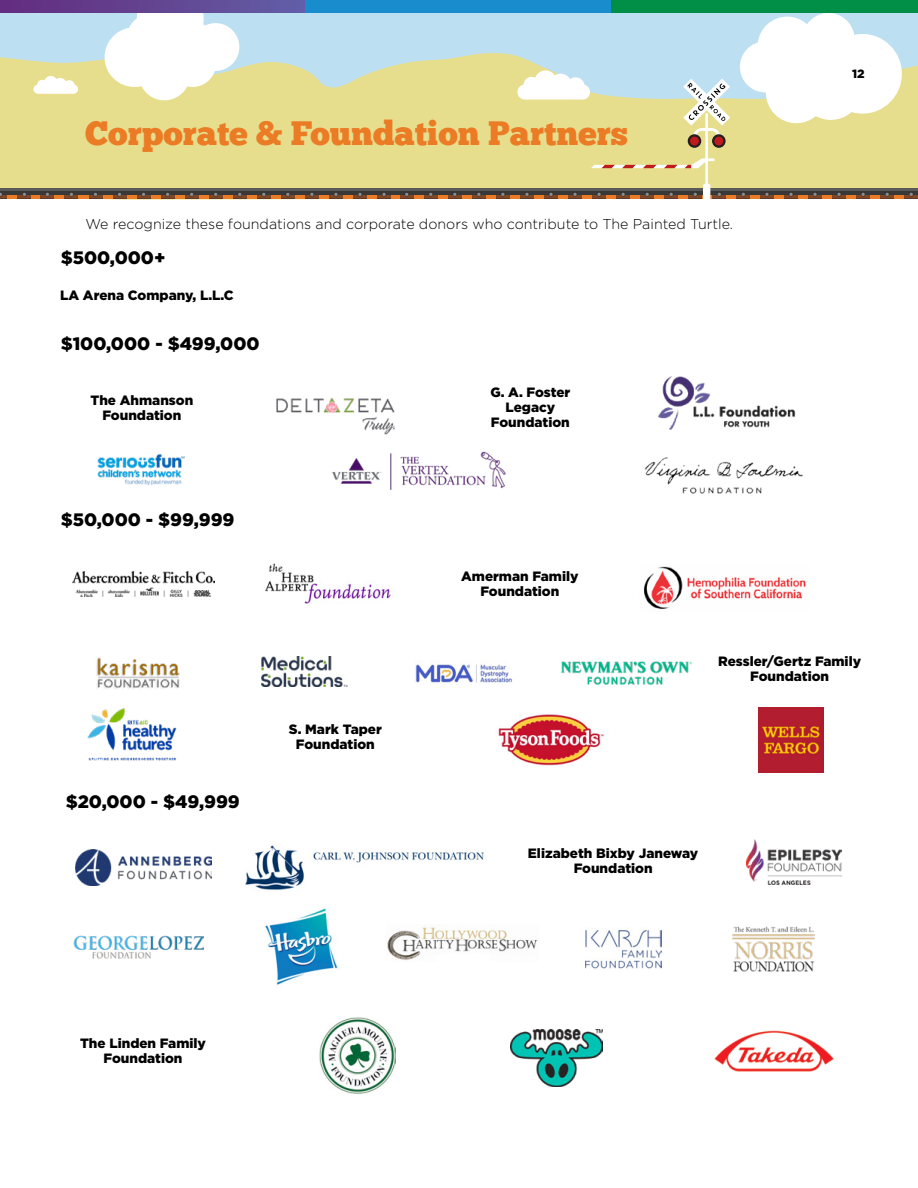
<style>
.page{position:relative;width:918px;height:1188px;background:#fff}
.page>*{position:absolute;margin:0;border:0;box-sizing:border-box;transform-origin:0 0}
.t1{font:33.9px "Chunk Five";color:#eb7b25}
.t2{font:900 18px "Gotham";color:#000101}
.t3{font:300 14.25px "Gotham";color:#000101}
.t4{font:900 13.5px/15px "Gotham";color:#000101;text-align:center}
.t5{font:900 12px "Gotham";color:#000101}
</style>
<div class="page">
<svg style="left:0;top:13px;width:918px;height:187px;background:#d9dead"></svg>
<img style="left:332px;top:451px;width:174px;height:39px">
<img style="left:644px;top:457px;width:159px;height:37px">
<img style="left:262px;top:656px;width:85px;height:31px">
<img style="left:415px;top:664px;width:97px;height:19px">
<img style="left:276px;top:397px;width:119px;height:38px">
<img style="left:87px;top:709px;width:90px;height:52px">
<img style="left:72px;top:571px;width:142px;height:25px">
<img style="left:265px;top:563px;width:126px;height:41px">
<img style="left:73px;top:935px;width:131px;height:24px">
<img style="left:585px;top:930px;width:76px;height:39px">
<img style="left:75px;top:850px;width:137px;height:36px">
<img style="left:265px;top:908px;width:73px;height:80px">
<img style="left:319px;top:1018px;width:76px;height:76px">
<img style="left:714px;top:1030px;width:120px;height:42px">
<img style="left:511px;top:1030px;width:92px;height:56px">
<img style="left:498px;top:714px;width:106px;height:52px">
<img style="left:658px;top:377px;width:138px;height:53px">
<img style="left:245px;top:845px;width:240px;height:45px">
<img style="left:96px;top:657px;width:84px;height:32px">
<img style="left:747px;top:840px;width:95px;height:45px">
<img style="left:387px;top:927px;width:151px;height:33px">
<img style="left:97px;top:454px;width:88px;height:31px">
<img style="left:644px;top:566px;width:162px;height:43px">
<img style="left:759px;top:708px;width:64px;height:64px">
<img style="left:732px;top:926px;width:83px;height:46px">
<img style="left:561px;top:661px;width:131px;height:24px">
<svg style="left:7px;top:194px;width:898px;height:5px;background:#bf6928"></svg>
<svg style="left:33px;top:76px;width:45px;height:18px"></svg>
<svg style="left:740px;top:13px;width:162px;height:110px"></svg>
<svg style="left:105px;top:13px;width:134px;height:87px"></svg>
<div style="left:329px;top:194px;width:13px;height:5px;background:#633824"></div>
<svg style="left:329px;top:194px;width:13px;height:4px"></svg>
<div style="left:353px;top:194px;width:14px;height:5px;background:#633824"></div>
<svg style="left:353px;top:194px;width:14px;height:4px"></svg>
<div style="left:378px;top:194px;width:13px;height:5px;background:#633824"></div>
<svg style="left:378px;top:194px;width:13px;height:4px"></svg>
<div style="left:185px;top:194px;width:13px;height:5px;background:#633824"></div>
<svg style="left:185px;top:194px;width:13px;height:4px"></svg>
<div style="left:209px;top:194px;width:13px;height:5px;background:#633824"></div>
<svg style="left:209px;top:194px;width:13px;height:4px"></svg>
<div style="left:233px;top:194px;width:13px;height:5px;background:#633824"></div>
<svg style="left:233px;top:194px;width:13px;height:4px"></svg>
<div style="left:257px;top:194px;width:13px;height:5px;background:#633824"></div>
<svg style="left:257px;top:194px;width:13px;height:4px"></svg>
<div style="left:281px;top:194px;width:13px;height:5px;background:#633824"></div>
<svg style="left:281px;top:194px;width:13px;height:4px"></svg>
<div style="left:305px;top:194px;width:13px;height:5px;background:#633824"></div>
<svg style="left:305px;top:194px;width:13px;height:4px"></svg>
<div style="left:65px;top:194px;width:13px;height:5px;background:#633824"></div>
<svg style="left:65px;top:194px;width:13px;height:4px"></svg>
<div style="left:89px;top:194px;width:13px;height:5px;background:#633824"></div>
<svg style="left:89px;top:194px;width:13px;height:4px"></svg>
<div style="left:113px;top:194px;width:13px;height:5px;background:#633824"></div>
<svg style="left:113px;top:194px;width:13px;height:4px"></svg>
<div style="left:137px;top:194px;width:13px;height:5px;background:#633824"></div>
<svg style="left:137px;top:194px;width:13px;height:4px"></svg>
<div style="left:161px;top:194px;width:13px;height:5px;background:#633824"></div>
<svg style="left:161px;top:194px;width:13px;height:4px"></svg>
<div style="left:41px;top:194px;width:13px;height:5px;background:#633824"></div>
<svg style="left:41px;top:194px;width:13px;height:4px"></svg>
<hr style="left:31px;top:190px;width:370px;height:4px;background:#383838">
<hr style="left:31px;top:188px;width:370px;height:3px;background:#595959">
<svg style="left:45px;top:192px;width:5px;height:5px"></svg>
<svg style="left:69px;top:192px;width:5px;height:5px"></svg>
<svg style="left:93px;top:192px;width:5px;height:5px"></svg>
<svg style="left:117px;top:192px;width:5px;height:5px"></svg>
<svg style="left:141px;top:192px;width:5px;height:5px"></svg>
<svg style="left:165px;top:192px;width:5px;height:5px"></svg>
<svg style="left:189px;top:192px;width:5px;height:5px"></svg>
<svg style="left:214px;top:192px;width:4px;height:5px"></svg>
<svg style="left:238px;top:192px;width:4px;height:5px"></svg>
<svg style="left:262px;top:192px;width:4px;height:5px"></svg>
<svg style="left:286px;top:192px;width:4px;height:5px"></svg>
<svg style="left:310px;top:192px;width:4px;height:5px"></svg>
<svg style="left:334px;top:192px;width:4px;height:5px"></svg>
<svg style="left:358px;top:193px;width:4px;height:4px"></svg>
<svg style="left:382px;top:192px;width:4px;height:5px"></svg>
<div style="left:18px;top:194px;width:13px;height:5px;background:#633824"></div>
<svg style="left:18px;top:194px;width:13px;height:4px"></svg>
<hr style="left:0;top:190px;width:41px;height:4px;background:#383838">
<hr style="left:0;top:188px;width:41px;height:3px;background:#595959">
<svg style="left:0;top:192px;width:7px;height:7px"></svg>
<svg style="left:22px;top:192px;width:5px;height:5px"></svg>
<div style="left:737px;top:194px;width:13px;height:5px;background:#633824"></div>
<svg style="left:737px;top:194px;width:13px;height:4px"></svg>
<div style="left:424px;top:194px;width:13px;height:5px;background:#633824"></div>
<svg style="left:424px;top:194px;width:13px;height:4px"></svg>
<div style="left:448px;top:194px;width:13px;height:5px;background:#633824"></div>
<svg style="left:448px;top:194px;width:13px;height:4px"></svg>
<div style="left:472px;top:194px;width:13px;height:5px;background:#633824"></div>
<svg style="left:472px;top:194px;width:13px;height:4px"></svg>
<div style="left:496px;top:194px;width:13px;height:5px;background:#633824"></div>
<svg style="left:496px;top:194px;width:13px;height:4px"></svg>
<div style="left:400px;top:194px;width:13px;height:5px;background:#633824"></div>
<svg style="left:400px;top:194px;width:13px;height:4px"></svg>
<hr style="left:391px;top:190px;width:369px;height:4px;background:#383838">
<hr style="left:391px;top:188px;width:369px;height:3px;background:#595959">
<svg style="left:404px;top:192px;width:5px;height:5px"></svg>
<svg style="left:429px;top:192px;width:4px;height:5px"></svg>
<svg style="left:453px;top:192px;width:4px;height:5px"></svg>
<svg style="left:477px;top:192px;width:4px;height:5px"></svg>
<svg style="left:501px;top:192px;width:4px;height:5px"></svg>
<svg style="left:741px;top:192px;width:5px;height:5px"></svg>
<div style="left:905px;top:194px;width:13px;height:5px;background:#633824"></div>
<svg style="left:905px;top:194px;width:13px;height:4px"></svg>
<div style="left:784px;top:194px;width:14px;height:5px;background:#633824"></div>
<svg style="left:784px;top:194px;width:14px;height:4px"></svg>
<div style="left:808px;top:194px;width:14px;height:5px;background:#633824"></div>
<svg style="left:808px;top:194px;width:14px;height:4px"></svg>
<div style="left:833px;top:194px;width:13px;height:5px;background:#633824"></div>
<svg style="left:833px;top:194px;width:13px;height:4px"></svg>
<div style="left:857px;top:194px;width:13px;height:5px;background:#633824"></div>
<svg style="left:857px;top:194px;width:13px;height:4px"></svg>
<div style="left:881px;top:194px;width:13px;height:5px;background:#633824"></div>
<svg style="left:881px;top:194px;width:13px;height:4px"></svg>
<div style="left:760px;top:194px;width:13px;height:5px;background:#633824"></div>
<svg style="left:760px;top:194px;width:13px;height:4px"></svg>
<hr style="left:751px;top:190px;width:167px;height:4px;background:#383838">
<hr style="left:751px;top:188px;width:167px;height:3px;background:#595959">
<svg style="left:765px;top:192px;width:4px;height:5px"></svg>
<svg style="left:789px;top:193px;width:4px;height:4px"></svg>
<svg style="left:813px;top:193px;width:4px;height:4px"></svg>
<svg style="left:837px;top:192px;width:4px;height:5px"></svg>
<svg style="left:861px;top:192px;width:4px;height:5px"></svg>
<svg style="left:885px;top:192px;width:4px;height:5px"></svg>
<svg style="left:909px;top:192px;width:4px;height:5px"></svg>
<svg style="left:517px;top:70px;width:213px;height:130px"></svg>
<svg style="left:712px;top:134px;width:14px;height:14px"></svg>
<div style="left:714px;top:137px;width:9px;height:8px;background:#bf1a1c;border-radius:50%"></div>
<svg style="left:688px;top:134px;width:13px;height:14px"></svg>
<div style="left:690px;top:137px;width:9px;height:8px;background:#bf1a1c;border-radius:50%"></div>
<svg style="left:0;top:0;width:306px;height:13px;background:#624492"></svg>
<svg style="left:917px;top:13px;width:1px;height:90px"></svg>
<div style="left:306px;top:0;width:306px;height:13px;background:#188ccc"></div>
<div style="left:612px;top:0;width:306px;height:13px;background:#018e46"></div>
<h1 class="t1" style="left:85px;top:113px;width:544px">Corporate &amp; Foundation Partners</h1>
<p class="t3" style="left:86px;top:215px;width:649px">We recognize these foundations and corporate donors who contribute to The Painted Turtle.</p>
<h2 class="t2" style="left:61px;top:247px;width:106px">$500,000+</h2>
<p class="t4" style="left:60px;top:288px;width:175px">LA Arena Company, L.L.C</p>
<h2 class="t2" style="left:61px;top:333px;width:200px">$100,000 - $499,000</h2>
<p class="t4" style="left:90px;top:393px;width:104px">The Ahmanson<br>Foundation</p>
<p class="t4" style="left:490px;top:384px;width:82px">G. A. Foster<br>Legacy<br>Foundation</p>
<h2 class="t2" style="left:61px;top:509px;width:175px">$50,000 - $99,999</h2>
<p class="t4" style="left:461px;top:568px;width:119px">Amerman Family<br>Foundation</p>
<p class="t5" style="left:852px;top:67px;width:14px">12</p>
<h2 class="t2" style="left:66px;top:791px;width:176px">$20,000 - $49,999</h2>
<p class="t4" style="left:289px;top:721px;width:94px">S. Mark Taper<br>Foundation</p>
<p class="t4" style="left:80px;top:1035px;width:128px">The Linden Family<br>Foundation</p>
<p class="t4" style="left:718px;top:654px;width:144px">Ressler/Gertz Family<br>Foundation</p>
<p class="t4" style="left:528px;top:845px;width:172px">Elizabeth Bixby Janeway<br>Foundation</p>
</div>
